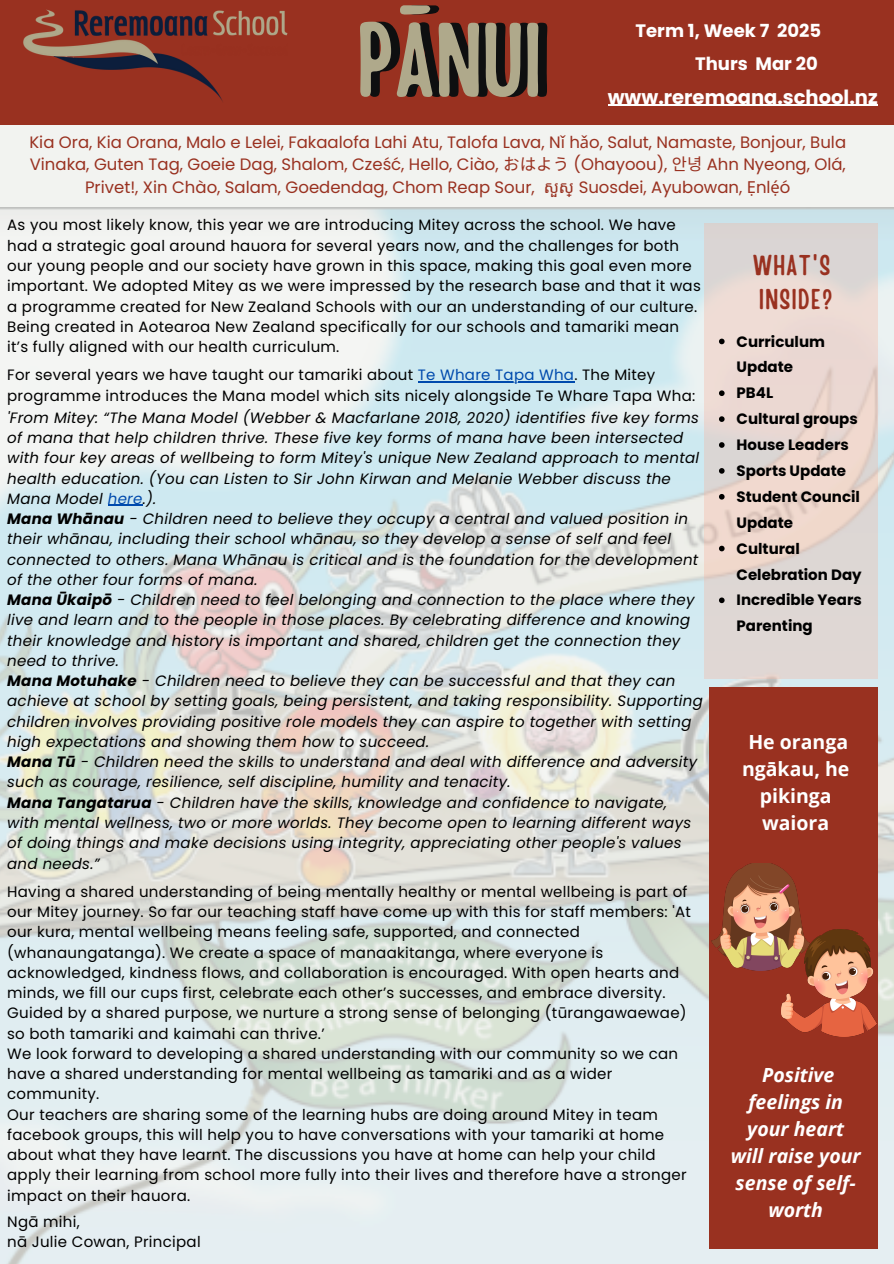
<style>
.page{position:relative;width:894px;height:1264px;background:#fff}
.page>*{position:absolute;margin:0;border:0;box-sizing:border-box;transform-origin:0 0}
.t1{font:103.5px "Handy Casual Condensed";color:#0e0f10}
.t2{font:28.5px/33.8px "Handy Casual Condensed";letter-spacing:.05em;color:#993120}
.t3{font:italic 700 19.5px/27.2px "Open Sans";color:#fff;text-align:center}
.t4{font:700 19.5px/27.2px "Open Sans";color:#fff;text-align:center}
.t5{font:700 19.5px "Poppins";color:#fff}
.t6{font:700 18px "Poppins";color:#fff}
.t7{font:16.5px/22.5px "Poppins";color:#993120;text-align:center}
.t8{font:15px/20.2px "Poppins";letter-spacing:.02em;color:#000}
.t9{font:italic 15px/20.2px "Poppins";letter-spacing:.02em;color:#000}
.t10{font:700 15px/25.8px "Poppins";color:#000}
.s1{font-family:"Noto Sans"}
.s2{font-family:"Noto Sans CJ Ksc"}
.s3{font-family:"Noto Sans Khmer"}
.s4{color:#004aad}
.s5{font-style:normal}
.s6{font-weight:700}
</style>
<div class="page">
<div style="left:0;top:0;width:893px;height:1263px;background:#f2f3f0"></div>
<div style="left:0;top:0;width:893px;height:125px;background:#993120"></div>
<img style="left:0;top:208px;width:893px;height:1055px">
<img style="left:23px;top:10px;width:264px;height:92px">
<svg style="left:703px;top:223px;width:174px;height:456px;background:#e5d7d1"></svg>
<hr style="left:417px;top:381px;width:157px;height:1px;background:#004aad">
<hr style="left:108px;top:504px;width:35px;height:2px;background:#004aad">
<div style="left:708px;top:687px;width:169px;height:561px;background:#993120"></div>
<img style="left:781px;top:929px;width:95px;height:107px">
<img style="left:711px;top:863px;width:97px;height:107px">
<svg style="left:718px;top:338px;width:6px;height:6px"></svg>
<svg style="left:718px;top:390px;width:6px;height:6px"></svg>
<svg style="left:718px;top:416px;width:6px;height:6px"></svg>
<svg style="left:718px;top:442px;width:6px;height:6px"></svg>
<svg style="left:718px;top:468px;width:6px;height:5px"></svg>
<svg style="left:718px;top:494px;width:6px;height:5px"></svg>
<svg style="left:718px;top:545px;width:6px;height:6px"></svg>
<svg style="left:718px;top:597px;width:6px;height:6px"></svg>
<hr style="left:607px;top:105px;width:270px;height:1px;background:#fff">
<h1 class="t1" style="left:366px;top:-8px;width:186px">PĀNUI</h1>
<p class="t6" style="left:635px;top:18px;width:187px">Term 1, Week 7 2025</p>
<p class="t6" style="left:695px;top:51px;width:124px">Thurs Mar 20</p>
<p class="t5" style="left:607px;top:83px;width:271px">www.reremoana.school.nz</p>
<p class="t7" style="left:29px;top:130px;width:818px">Kia Ora, Kia Orana, Malo e Lelei, Fakaalofa Lahi Atu, Talofa Lava, N<span class="s1">ǐ</span> h<span class="s1">ǎ</span>o, Salut, Namaste, Bonjour, Bula<br>Vinaka, Guten Tag, Goeie Dag, Shalom, Cześć, Hello, Ciào, <span class="s2">おはよう</span> (Ohayoou), <span class="s2">안녕</span> Ahn Nyeong, Olá,<br>Privet!, Xin Chào, Salam, Goedendag, Chom Reap Sour, <span class="s3">សួ ស្</span> Suosdei, Ayubowan, <span class="s1">Ẹ</span>nl<span class="s1">ẹ́</span>ó</p>
<p class="t8" style="left:7px;top:215px;width:695px">As you most likely know, this year we are introducing Mitey across the school. We have had a strategic goal around hauora for several years now, and the challenges for both our young people and our society have grown in this space, making this goal even more important. We adopted Mitey as we were impressed by the research base and that it was a programme created for New Zealand Schools with our an understanding of our culture.<br>Being created in Aotearoa New Zealand specifically for our schools and tamariki mean it’s fully aligned with our health curriculum.</p>
<h1 class="t8" style="left:7px;top:365px;width:649px">For several years we have taught our tamariki about <span class="s4">Te Whare Tapa Wha</span>. The Mitey</h1>
<p class="t9" style="left:7px;top:384px;width:693px;line-height:22.2px"><span class="s5">programme introduces the Mana model which sits nicely alongside Te Whare Tapa Wha: </span>'From Mitey: “The Mana Model (Webber &amp; Macfarlane 2018, 2020) identifies five key forms</p>
<h3 class="t9" style="left:7px;top:427px;width:693px">of mana that help children thrive. These five key forms of mana have been intersected with four key areas of wellbeing to form Mitey's unique New Zealand approach to mental health education. (You can Listen to Sir John Kirwan and Melanie Webber discuss the Mana Model <span class="s4">here</span>.).<br><span class="s6">Mana Whānau</span> - Children need to believe they occupy a central and valued position in</h3>
<h3 class="t9" style="left:7px;top:529px;width:692px">their whānau, including their school whānau, so they develop a sense of self and feel connected to others. Mana Whānau is critical and is the foundation for the development of the other four forms of mana.<br><span class="s6">Mana Ūkaipō</span> - Children need to feel belonging and connection to the place where they</h3>
<h3 class="t9" style="left:7px;top:610px;width:684px">live and learn and to the people in those places. By celebrating difference and knowing their knowledge and history is important and shared, children get the connection they need to thrive.<br><span class="s6">Mana Motuhake</span> - Children need to believe they can be successful and that they can</h3>
<p class="t9" style="left:7px;top:691px;width:697px">achieve at school by setting goals, being persistent, and taking responsibility. Supporting children involves providing positive role models they can aspire to together with setting high expectations and showing them how to succeed.<br><span class="s6">Mana Tū</span> - Children need the skills to understand and deal with difference and adversity</p>
<p class="t9" style="left:7px;top:772px;width:661px">such as courage, resilience, self discipline, humility and tenacity.<br><span class="s6">Mana Tangatarua</span> - Children have the skills, knowledge and confidence to navigate,</p>
<p class="t9" style="left:7px;top:812px;width:685px">with mental wellness, two or more worlds. They become open to learning different ways of doing things and make decisions using integrity, appreciating other people's values and needs.”</p>
<p class="t8" style="left:7px;top:881px;width:681px">Having a shared understanding of being mentally healthy or mental wellbeing is part of</p>
<p class="t8" style="left:7px;top:901px;width:685px">our Mitey journey. So far our teaching staff have come up with this for staff members: 'At our kura, mental wellbeing means feeling safe, supported, and connected (whanaungatanga). We create a space of manaakitanga, where everyone is acknowledged, kindness flows, and collaboration is encouraged. With open hearts and minds, we fill our cups first, celebrate each other’s successes, and embrace diversity.<br>Guided by a shared purpose, we nurture a strong sense of belonging (tūrangawaewae) so both tamariki and kaimahi can thrive.’<br>We look forward to developing a shared understanding with our community so we can</p>
<p class="t8" style="left:7px;top:1063px;width:652px">have a shared understanding for mental wellbeing as tamariki and as a wider community.<br>Our teachers are sharing some of the learning hubs are doing around Mitey in team</p>
<p class="t8" style="left:7px;top:1124px;width:680px">facebook groups, this will help you to have conversations with your tamariki at home about what they have learnt. The discussions you have at home can help your child apply their learning from school more fully into their lives and therefore have a stronger impact on their hauora.</p>
<p class="t8" style="left:7px;top:1211px;width:74px">Ngā mihi,</p>
<p class="t8" style="left:7px;top:1231px;width:195px">nā Julie Cowan, Principal</p>
<p class="t2" style="left:753px;top:246px;width:80px">WHAT'S<br>INSIDE?</p>
<p class="t10" style="left:736px;top:328px;width:90px">Curriculum<br>Update</p>
<p class="t10" style="left:736px;top:380px;width:38px">PB4L</p>
<p class="t10" style="left:736px;top:406px;width:123px">Cultural groups</p>
<p class="t10" style="left:736px;top:432px;width:114px">House Leaders</p>
<p class="t10" style="left:736px;top:458px;width:111px">Sports Update</p>
<p class="t10" style="left:736px;top:483px;width:125px">Student Council<br>Update</p>
<p class="t10" style="left:736px;top:535px;width:127px">Cultural<br>Celebration Day</p>
<p class="t10" style="left:736px;top:587px;width:127px">Incredible Years<br>Parenting</p>
<p class="t4" style="left:741px;top:727px;width:109px">He oranga ngākau, he pikinga waiora</p>
<p class="t3" style="left:730px;top:1060px;width:131px">Positive feelings in your heart will raise your sense of self&shy;worth</p>
</div>
